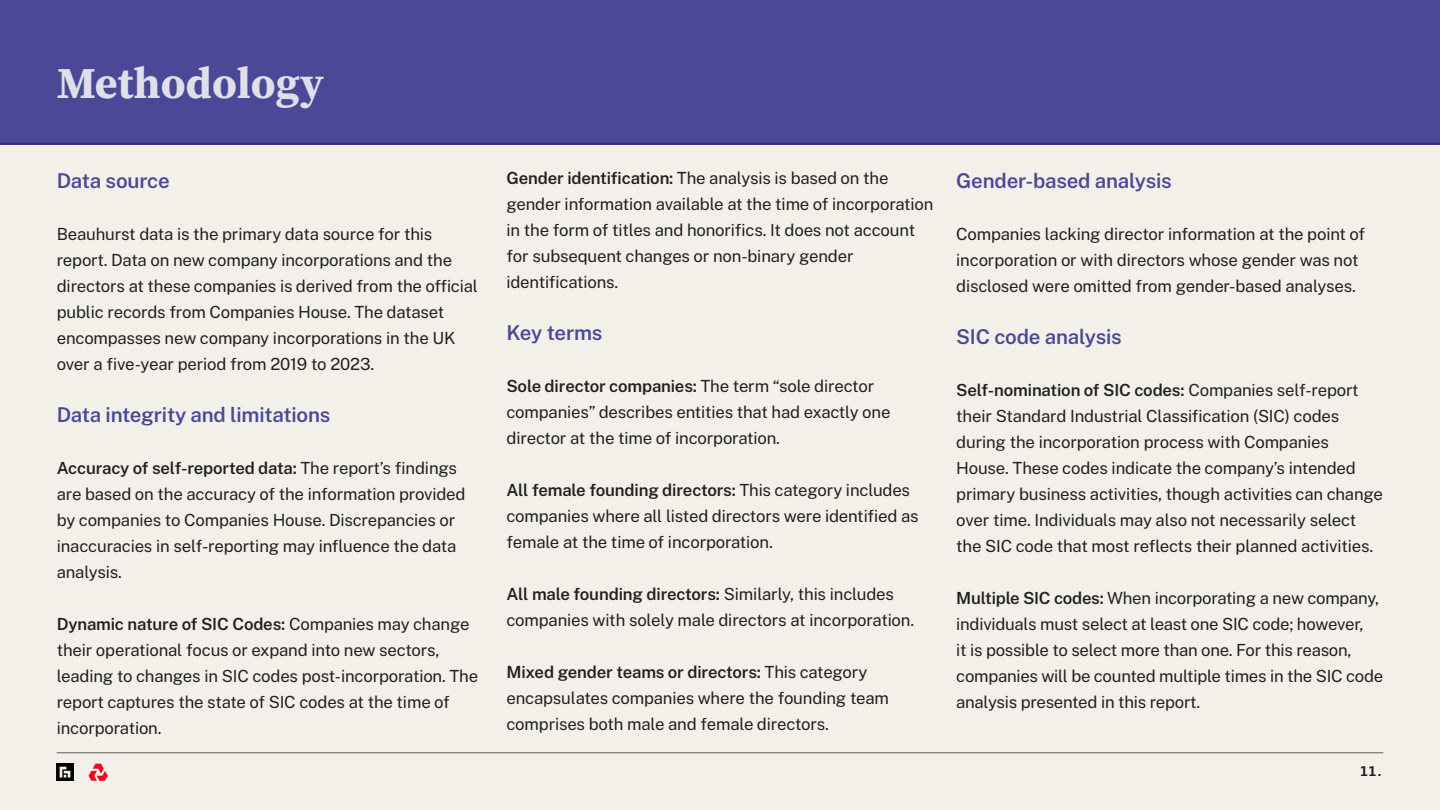
<style>
.page{position:relative;width:1440px;height:810px;background:#f3f0ea}
.page>*{position:absolute;margin:0;border:0;box-sizing:border-box;transform-origin:0 0}
.t1{font:700 44px "Source Serif 4";color:#e0dee9}
.t2{font:600 20.4px "Public Sans";letter-spacing:-.01em;color:#4b4897}
.t3{font:16.8px/26px "Public Sans";letter-spacing:-.01em;color:#202020}
.t4{font:600 14px "Trispace";color:#202020}
.s1{font-weight:600}
</style>
<div class="page">
<hr style="left:57px;top:752px;width:1326px;height:1px;background:#5b5a56">
<img style="left:57px;top:763px;width:17px;height:17px">
<img style="left:88px;top:763px;width:20px;height:17px">
<div style="left:0;top:0;width:1440px;height:145px;background:#4b4897"></div>
<h1 class="t1" style="left:57px;top:53px;width:269px">Methodology</h1>
<p class="t2" style="left:57px;top:166px;width:115px">Data source</p>
<p class="t3" style="left:57px;top:220px;width:423px">Beauhurst data is the primary data source for this report. Data on new company incorporations and the directors at these companies is derived from the official public records from Companies House. The dataset encompasses new company incorporations in the UK over a five-year period from 2019 to 2023.</p>
<p class="t2" style="left:57px;top:400px;width:275px">Data integrity and limitations</p>
<p class="t3" style="left:57px;top:454px;width:410px"><span class="s1">Accuracy of self-reported data:</span> The report’s findings are based on the accuracy of the information provided by companies to Companies House. Discrepancies or inaccuracies in self-reporting may influence the data analysis.</p>
<p class="t3" style="left:57px;top:610px;width:423px"><span class="s1">Dynamic nature of SIC Codes:</span> Companies may change their operational focus or expand into new sectors, leading to changes in SIC codes post-incorporation. The report captures the state of SIC codes at the time of incorporation.</p>
<p class="t3" style="left:506px;top:164px;width:429px"><span class="s1">Gender identification:</span> The analysis is based on the gender information available at the time of incorporation in the form of titles and honorifics. It does not account for subsequent changes or non-binary gender identifications.</p>
<p class="t2" style="left:506px;top:318px;width:97px">Key terms</p>
<p class="t3" style="left:506px;top:372px;width:386px"><span class="s1">Sole director companies:</span> The term “sole director companies” describes entities that had exactly one director at the time of incorporation.</p>
<p class="t3" style="left:506px;top:476px;width:414px"><span class="s1">All female founding directors:</span> This category includes companies where all listed directors were identified as female at the time of incorporation.</p>
<p class="t3" style="left:506px;top:580px;width:409px"><span class="s1">All male founding directors:</span> Similarly, this includes companies with solely male directors at incorporation.</p>
<p class="t3" style="left:506px;top:658px;width:384px"><span class="s1">Mixed gender teams or directors:</span> This category encapsulates companies where the founding team comprises both male and female directors.</p>
<p class="t2" style="left:956px;top:166px;width:217px">Gender-based analysis</p>
<p class="t3" style="left:956px;top:220px;width:410px">Companies lacking director information at the point of incorporation or with directors whose gender was not disclosed were omitted from gender-based analyses.</p>
<p class="t2" style="left:956px;top:322px;width:167px">SIC code analysis</p>
<p class="t3" style="left:956px;top:376px;width:428px"><span class="s1">Self-nomination of SIC codes:</span> Companies self-report their Standard Industrial Classification (SIC) codes during the incorporation process with Companies House. These codes indicate the company’s intended primary business activities, though activities can change over time. Individuals may also not necessarily select the SIC code that most reflects their planned activities.</p>
<p class="t3" style="left:956px;top:584px;width:429px"><span class="s1">Multiple SIC codes:</span> When incorporating a new company, individuals must select at least one SIC code; however,<br>it is possible to select more than one. For this reason, companies will be counted multiple times in the SIC code analysis presented in this report.</p>
<p class="t4" style="left:1360px;top:760px;width:25px">11.</p>
</div>
